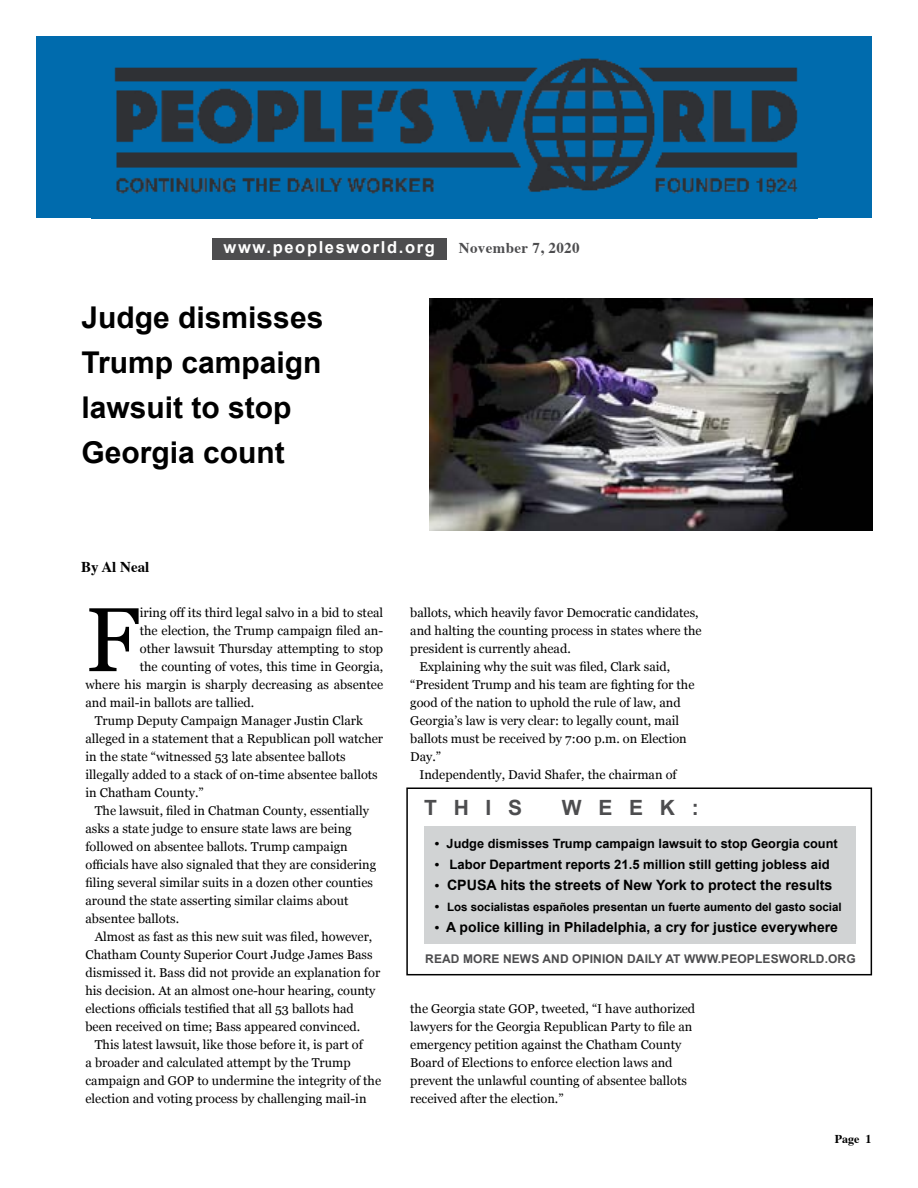
<style>
.page{position:relative;width:918px;height:1188px;background:#fff}
.page>*{position:absolute;margin:0;border:0;box-sizing:border-box;transform-origin:0 0}
.t1{font:90.75px "Georgia";color:#000}
.t2{font:700 30px/45px "Arial";color:#000}
.t3{font:700 21px "Arial";letter-spacing:.8em;color:#4d4d4f}
.t4{font:700 16.5px "Arial";letter-spacing:.1em;color:#fff}
.t5{font:700 15px "Times";letter-spacing:.025em;color:#4d4d4f}
.t6{font:700 15px "Times";color:#000}
.t7{font:700 14.25px "Arial";color:#000}
.t8{font:700 13.95px "Arial";color:#000}
.t9{font:700 13.05px "Arial";color:#000}
.t10{font:12.75px/18px "Georgia";color:#000}
.t11{font:700 12.75px "Arial";color:#000}
.t12{font:700 12px "Arial";letter-spacing:.01em;color:#4d4d4f}
.t13{font:700 12px "Times";color:#000}
.t14{font:700 11.55px "Arial";color:#000}
.s1{font-size:12.75px}
</style>
<div class="page">
<div style="left:212px;top:238px;width:235px;height:21px;background:#4d4d4f"></div>
<div style="left:424px;top:826px;width:432px;height:118px;background:#d1d3d4"></div>
<div style="left:406px;top:788px;width:466px;height:187px;border:2px solid #000"></div>
<img style="left:430px;top:298px;width:442px;height:233px">
<div style="left:37px;top:37px;width:835px;height:181px;background:#006bad"></div>
<img style="left:114px;top:58px;width:684px;height:136px">
<p class="t4" style="left:224px;top:237px;width:213px">www.peoplesworld.org</p>
<p class="t5" style="left:459px;top:234px;width:122px">November 7, 2020</p>
<h2 class="t2" style="left:82px;top:296px;width:243px">Judge dismisses<br>Trump campaign lawsuit to stop<br>Georgia count</h2>
<p class="t6" style="left:81px;top:553px;width:70px">By Al Neal</p>
<h1 class="t1" style="left:86px;top:574px;width:56px">F</h1>
<p class="t10" style="left:140px;top:603px;width:245px">iring off its third legal salvo in a bid to steal</p>
<p class="t10" style="left:140px;top:621px;width:245px">the election, the Trump campaign filed an-</p>
<p class="t10" style="left:140px;top:639px;width:245px">other lawsuit Thursday attempting to stop</p>
<p class="t10" style="left:140px;top:657px;width:245px">the counting of votes, this time in Georgia,</p>
<p class="t10" style="left:86px;top:675px;width:299px">where his margin is sharply decreasing as absentee</p>
<p class="t10" style="left:86px;top:693px;width:170px">and mail-in ballots are tallied.</p>
<p class="t10" style="left:95px;top:711px;width:270px">Trump Deputy Campaign Manager Justin Clark</p>
<p class="t10" style="left:86px;top:729px;width:299px">alleged in a statement that a Republican poll watcher</p>
<p class="t10" style="left:86px;top:747px;width:262px">in the state “witnessed 53 late absentee ballots</p>
<p class="t10" style="left:86px;top:765px;width:294px">illegally added to a stack of on-time absentee ballots</p>
<p class="t10" style="left:86px;top:783px;width:120px">in Chatham County.”</p>
<p class="t10" style="left:95px;top:801px;width:276px">The lawsuit, filed in Chatman County, essentially</p>
<p class="t10" style="left:86px;top:819px;width:268px">asks a state judge to ensure state laws are being</p>
<p class="t10" style="left:86px;top:837px;width:264px">followed on absentee ballots. Trump campaign</p>
<p class="t10" style="left:86px;top:855px;width:292px">officials have also signaled that they are considering</p>
<p class="t10" style="left:86px;top:873px;width:289px">filing several similar suits in a dozen other counties</p>
<p class="t10" style="left:86px;top:891px;width:265px">around the state asserting similar claims about</p>
<p class="t10" style="left:86px;top:909px;width:95px">absentee ballots.</p>
<p class="t10" style="left:95px;top:927px;width:279px">Almost as fast as this new suit was filed, however,</p>
<p class="t10" style="left:86px;top:945px;width:289px">Chatham County Superior Court Judge James Bass</p>
<p class="t10" style="left:86px;top:963px;width:296px">dismissed it. Bass did not provide an explanation for</p>
<p class="t10" style="left:86px;top:981px;width:292px">his decision. At an almost one-hour hearing, county</p>
<p class="t10" style="left:86px;top:999px;width:270px">elections officials testified that all 53 ballots had</p>
<p class="t10" style="left:86px;top:1017px;width:276px">been received on time; Bass appeared convinced.</p>
<p class="t10" style="left:95px;top:1035px;width:270px">This latest lawsuit, like those before it, is part of</p>
<p class="t10" style="left:86px;top:1053px;width:267px">a broader and calculated attempt by the Trump</p>
<p class="t10" style="left:86px;top:1071px;width:297px">campaign and GOP to undermine the integrity of the</p>
<p class="t10" style="left:86px;top:1089px;width:283px">election and voting process by challenging mail-in</p>
<p class="t10" style="left:410px;top:603px;width:290px">ballots, which heavily favor Democratic candidates,</p>
<p class="t10" style="left:410px;top:621px;width:293px">and halting the counting process in states where the</p>
<p class="t10" style="left:410px;top:639px;width:162px">president is currently ahead.</p>
<p class="t10" style="left:419px;top:657px;width:252px">Explaining why the suit was filed, Clark said,</p>
<p class="t10" style="left:410px;top:675px;width:286px">“President Trump and his team are fighting for the</p>
<p class="t10" style="left:410px;top:693px;width:272px">good of the nation to uphold the rule of law, and</p>
<p class="t10" style="left:410px;top:711px;width:271px">Georgia’s law is very clear: to legally count, mail</p>
<p class="t10" style="left:410px;top:729px;width:278px">ballots must be received by 7:00 p.m. on Election</p>
<p class="t10" style="left:410px;top:747px;width:32px">Day.”</p>
<p class="t10" style="left:419px;top:765px;width:259px">Independently, David Shafer, the chairman of</p>
<h3 class="t3" style="left:424px;top:794px;width:100px">t his</h3>
<h3 class="t3" style="left:562px;top:794px;width:139px">week:</h3>
<p class="t11" style="left:435px;top:835px;width:404px">• Judge dismisses Trump campaign lawsuit to stop Georgia count</p>
<p class="t9" style="left:435px;top:856px;width:396px"><span class="s1">•</span> Labor Department reports 21.5 million still getting jobless aid</p>
<p class="t7" style="left:435px;top:876px;width:399px"><span class="s1">•</span> CPUSA hits the streets of New York to protect the results</p>
<p class="t14" style="left:435px;top:899px;width:408px"><span class="s1">•</span> Los socialistas españoles presentan un fuerte aumento del gasto social</p>
<p class="t8" style="left:435px;top:918px;width:405px"><span class="s1">•</span> A police killing in Philadelphia, a cry for justice everywhere</p>
<p class="t12" style="left:425px;top:951px;width:127px">read more news and</p>
<p class="t12" style="left:572px;top:951px;width:283px">opinion daily at www.peoplesworld.org</p>
<p class="t10" style="left:410px;top:999px;width:287px">the Georgia state GOP, tweeted, “I have authorized lawyers for the Georgia Republican Party to file an emergency petition against the Chatham County Board of Elections to enforce election laws and prevent the unlawful counting of absentee ballots received after the election.”</p>
<p class="t13" style="left:835px;top:1127px;width:38px">Page 1</p>
</div>
